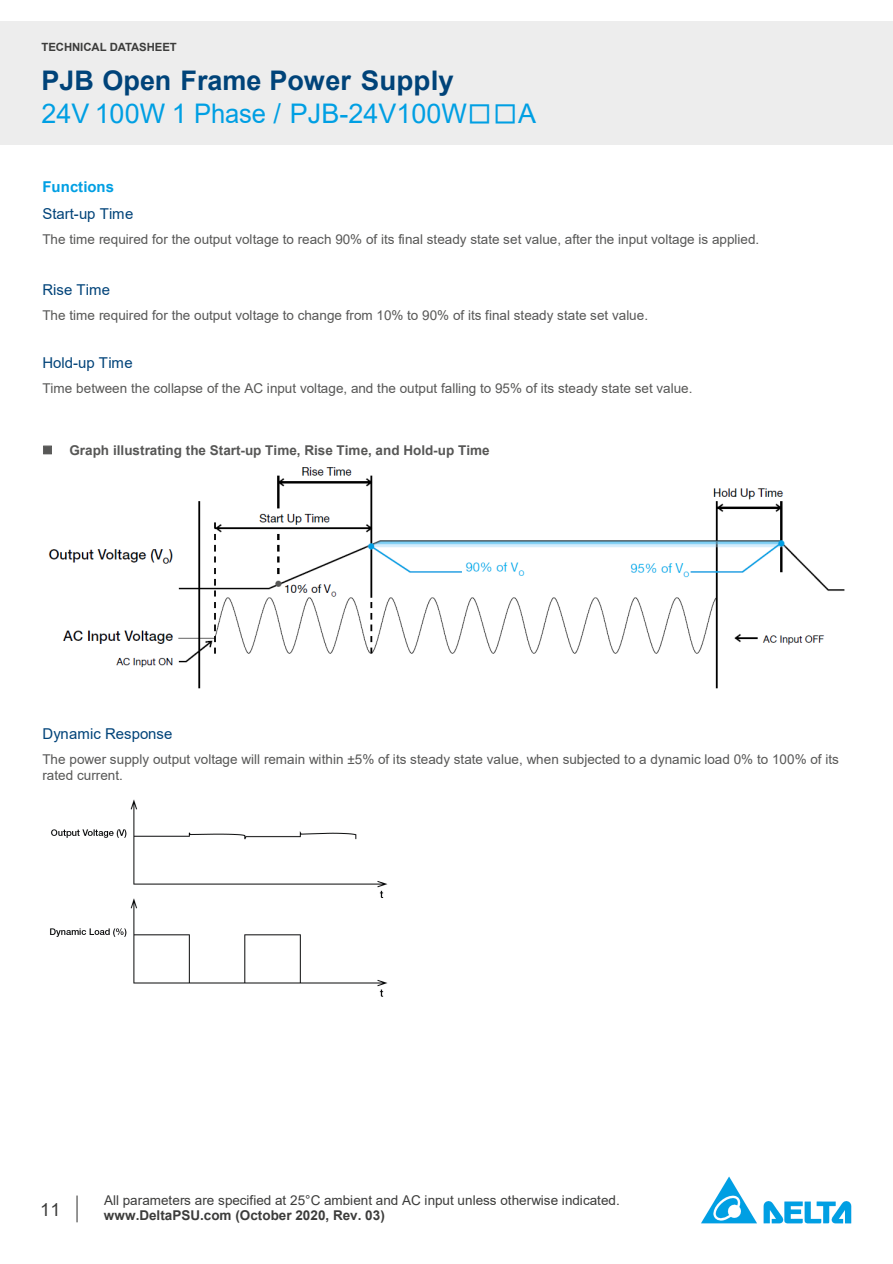
<style>
.page{position:relative;width:893px;height:1264px;background:#fff}
.page>*{position:absolute;margin:0;border:0;box-sizing:border-box;transform-origin:0 0}
.t1{font:27px/32.7px "Arial";letter-spacing:-.005em;color:#009fe3}
.t2{font:25.5px "MS Gothic";color:#009fe3}
.t3{font:18px "Arial";color:#3c3c3b}
.t4{font:15px "Arial";color:#004379}
.t5{font:700 15px "Arial";letter-spacing:.005em;color:#009fe3}
.t6{font:13.5px/15.6px "Arial";letter-spacing:.005em;color:#575756}
.t7{font:13.5px "Arial";letter-spacing:.005em;color:#3c3c3b}
.t8{font:700 13.5px "Arial";color:#575756}
.t9{font:700 13.5px "Arial";letter-spacing:.005em;color:#3c3c3b}
.t10{font:700 11.4px "Arial";letter-spacing:-.01em;color:#3c3c3b}
.s1{font-weight:700;color:#004379}
.s2{font-family:"MS Gothic";font-size:25.5px}
.s3{font-family:"Arial";font-size:27px}
</style>
<div class="page">
<div style="left:0;top:21px;width:893px;height:124px;background:#ededed"></div>
<img style="left:701px;top:1176px;width:151px;height:48px">
<svg style="left:77px;top:1195px;width:1px;height:26px"></svg>
<div style="left:43px;top:446px;width:9px;height:8px;border:1px solid #575756"></div>
<img style="left:48px;top:467px;width:797px;height:222px">
<img style="left:50px;top:799px;width:338px;height:198px">
<svg style="left:44px;top:446px;width:7px;height:8px"></svg>
<p class="t10" style="left:42px;top:39px;width:137px">TECHNICAL DATASHEET</p>
<h1 class="t1" style="left:42px;top:64px;width:478px"><span class="s1">PJB Open Frame Power Supply<br></span>24V 100W 1 Phase / PJB-24V100W <span class="s2">ڧ</span></h1>
<h2 class="t2" style="left:467px;top:101px;width:71px">ڧ <span class="s3">A</span></h2>
<p class="t5" style="left:42px;top:176px;width:73px">Functions</p>
<p class="t4" style="left:42px;top:203px;width:92px">Start-up Time</p>
<p class="t6" style="left:42px;top:231px;width:718px">The time required for the output voltage to reach 90% of its final steady state set value, after the input voltage is applied.</p>
<p class="t4" style="left:42px;top:279px;width:69px">Rise Time</p>
<p class="t6" style="left:42px;top:307px;width:607px">The time required for the output voltage to change from 10% to 90% of its final steady state set value.</p>
<p class="t4" style="left:42px;top:352px;width:92px">Hold-up Time</p>
<p class="t6" style="left:42px;top:380px;width:652px">Time between the collapse of the AC input voltage, and the output falling to 95% of its steady state set value.</p>
<p class="t8" style="left:69px;top:440px;width:422px">Graph illustrating the Start-up Time, Rise Time, and Hold-up Time</p>
<p class="t4" style="left:42px;top:723px;width:131px">Dynamic Response</p>
<p class="t6" style="left:42px;top:751px;width:798px">The power supply output voltage will remain within ±5% of its steady state value, when subjected to a dynamic load 0% to 100% of its rated current.</p>
<h3 class="t3" style="left:40px;top:1196px;width:22px">11</h3>
<p class="t7" style="left:104px;top:1190px;width:517px">All parameters are specified at 25°C ambient and AC input unless otherwise indicated.</p>
<p class="t9" style="left:104px;top:1205px;width:282px">www.DeltaPSU.com (October 2020, Rev. 03)</p>
</div>
